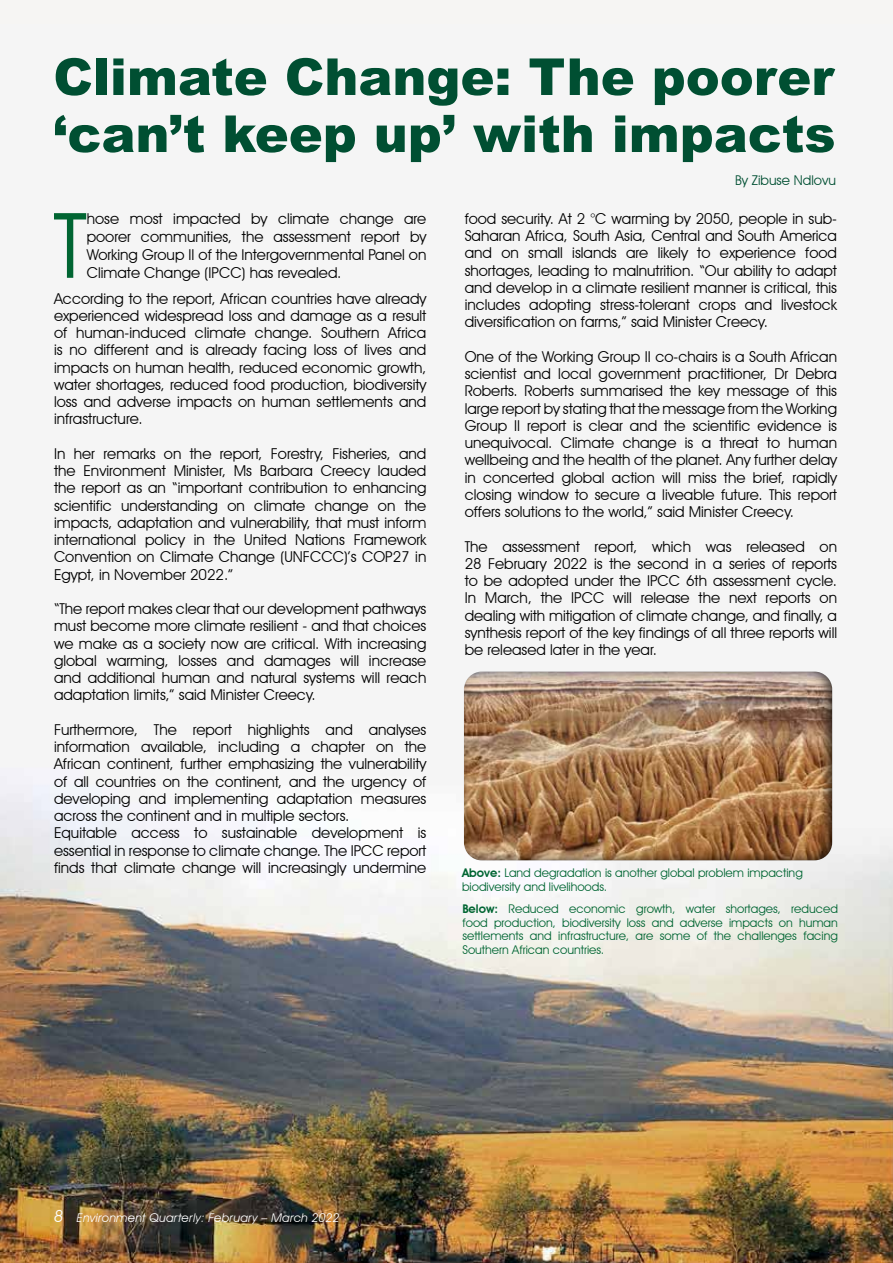
<style>
.page{position:relative;width:893px;height:1263px;background:#fff}
.page>*{position:absolute;margin:0;border:0;box-sizing:border-box;transform-origin:0 0}
.t1{font:90.9px "Avant Garde IT Cby BT";color:#006532}
.t2{font:900 51px/57px "Arial";color:#004f32}
.t3{font:15px/17.2px "Avant Garde IT Cby BT";color:#000;text-align:justify}
.t4{font:13.5px "Avant Garde IT Cby BT";color:#004f32}
.t5{font:12px/13.5px "Avant Garde IT Cby BT";color:#006532;text-align:justify}
.t6{font:italic 12px "Avant Garde IT Cby BT";letter-spacing:.02em;color:#fff}
.s1{font-weight:600}
.s2{font-size:16.5px}
</style>
<div class="page">
<img style="left:0;top:687px;width:893px;height:576px">
<div style="left:464px;top:670px;width:369px;height:190px;background:#000;opacity:.75"></div>
<h2 class="t2" style="left:53px;top:47px;width:784px">Climate Change: The poorer ‘can’t keep up’ with impacts</h2>
<h1 class="t1" style="left:53px;top:190px;width:35px">T</h1>
<p class="t3" style="left:87px;top:209px;width:341px;line-height:18px">hose most impacted by climate change are poorer communities, the assessment report by Working Group II of the Intergovernmental Panel on Climate Change (IPCC) has revealed.</p>
<p class="t3" style="left:54px;top:289px;width:374px">According to the report, African countries have already experienced widespread loss and damage as a result of human-induced climate change. Southern Africa is no different and is already facing loss of lives and impacts on human health, reduced economic growth, water shortages, reduced food production, biodiversity loss and adverse impacts on human settlements and infrastructure.</p>
<p class="t3" style="left:54px;top:445px;width:374px">In her remarks on the report, Forestry, Fisheries, and the Environment Minister, Ms Barbara Creecy lauded the report as an “important contribution to enhancing scientific understanding on climate change on the impacts, adaptation and vulnerability, that must inform international policy in the United Nations Framework Convention on Climate Change (UNFCCC)’s COP27 in Egypt, in November 2022.”</p>
<p class="t3" style="left:54px;top:600px;width:374px">“The report makes clear that our development pathways must become more climate resilient - and that choices we make as a society now are critical. With increasing global warming, losses and damages will increase and additional human and natural systems will reach adaptation limits,” said Minister Creecy.</p>
<p class="t3" style="left:54px;top:721px;width:374px;text-align:left">Furthermore, The report highlights and analyses information available, including a chapter on the African continent, further emphasizing the vulnerability of all countries on the continent, and the urgency of developing and implementing adaptation measures across the continent and in multiple sectors.<br>Equitable access to sustainable development is essential in response to climate change. The IPCC report finds that climate change will increasingly undermine</p>
<p class="t4" style="left:735px;top:172px;width:102px">By Zibuse Ndlovu</p>
<p class="t3" style="left:465px;top:210px;width:374px">food security. At 2 °C warming by 2050, people in sub-Saharan Africa, South Asia, Central and South America and on small islands are likely to experience food shortages, leading to malnutrition. “Our ability to adapt and develop in a climate resilient manner is critical, this includes adopting stress-tolerant crops and livestock diversification on farms,” said Minister Creecy.</p>
<p class="t3" style="left:465px;top:348px;width:374px">One of the Working Group II co-chairs is a South African scientist and local government practitioner, Dr Debra Roberts. Roberts summarised the key message of this large report by stating that the message from the Working Group II report is clear and the scientific evidence is unequivocal. Climate change is a threat to human wellbeing and the health of the planet. Any further delay in concerted global action will miss the brief, rapidly closing window to secure a liveable future. This report offers solutions to the world,” said Minister Creecy.</p>
<p class="t3" style="left:465px;top:537px;width:374px">The assessment report, which was released on 28 February 2022 is the second in a series of reports to be adopted under the IPCC 6th assessment cycle.<br>In March, the IPCC will release the next reports on dealing with mitigation of climate change, and finally, a synthesis report of the key findings of all three reports will be released later in the year.</p>
<p class="t5" style="left:462px;top:866px;width:342px"><span class="s1">Above:</span> Land degradation is another global problem impacting biodiversity and livelihoods.</p>
<p class="t5" style="left:462px;top:902px;width:377px"><span class="s1">Below:</span> Reduced economic growth, water shortages, reduced food production, biodiversity loss and adverse impacts on human settlements and infrastructure, are some of the challenges facing Southern African countries.</p>
<p class="t6" style="left:54px;top:1210px;width:287px"><span class="s2">8</span> Environment Quarterly: February – March 2022</p>
</div>
